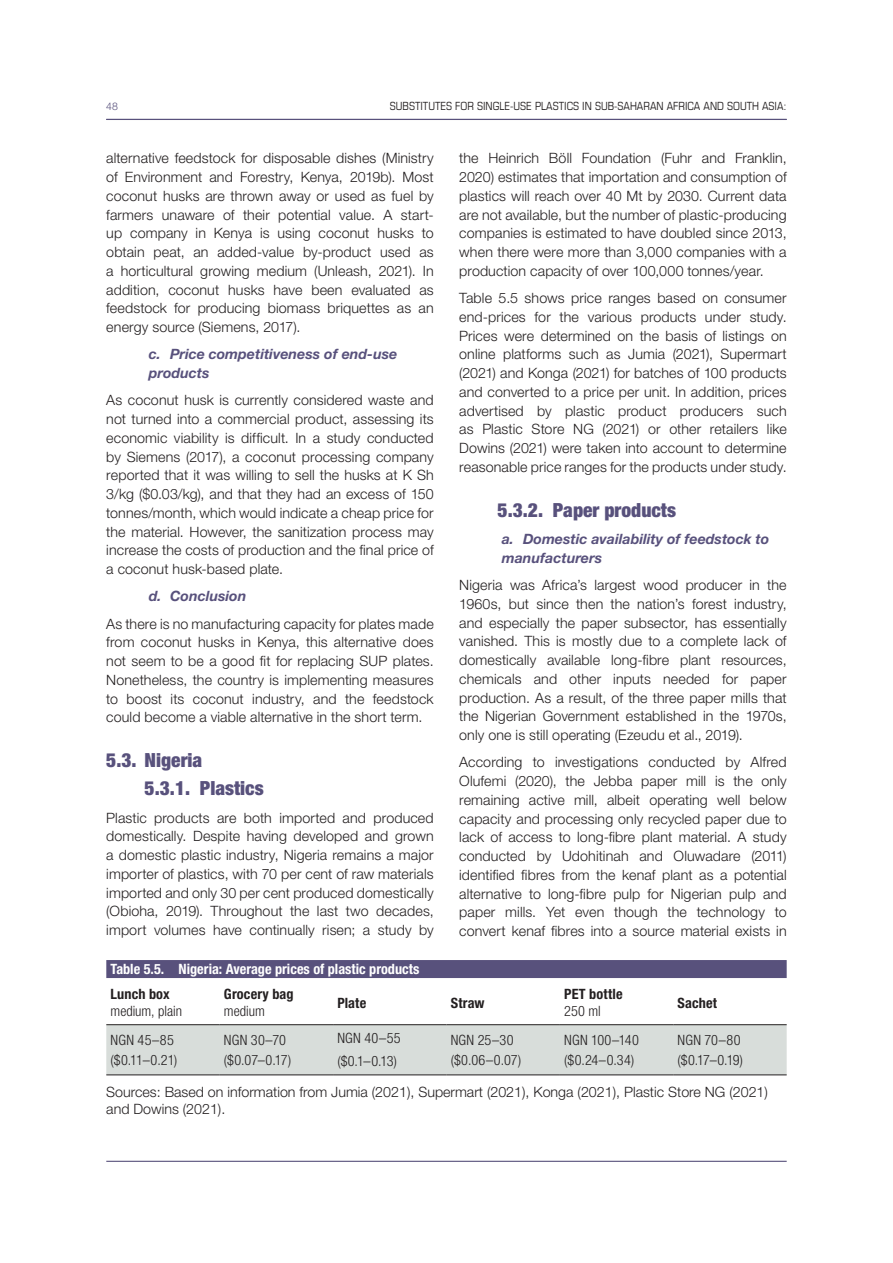
<style>
.page{position:relative;width:893px;height:1263px;background:#fff}
.page>*{position:absolute;margin:0;border:0;box-sizing:border-box;transform-origin:0 0}
.t1{font:900 condensed 19.5px "Helvetica Neue LT Std";color:#58517c}
.TEXTE_Light{font:300 14.25px/18.8px "Helvetica Neue LT Std";letter-spacing:.01em;color:#231f20;text-align:justify}
.TEXTE_Light-2{font:300 condensed 14.25px/17.2px "Helvetica Neue LT Std";letter-spacing:.005em;color:#231f20}
.Source{font:300 14.25px/17.1px "Helvetica Neue LT Std";color:#231f20}
.t2{font:italic 700 14.25px/18.8px "Helvetica Neue LT Std";color:#58517c}
.Table-numbering-1{font:700 condensed 14.25px "Helvetica Neue LT Std";color:#fff}
.TEXTE_Light-3{font:700 condensed 14.25px/17.2px "Helvetica Neue LT Std";letter-spacing:.01em;color:#231f20}
.t3{font:condensed 11.25px "Eurostile LT Std";color:#231f20}
.t4{font:300 10.5px "Helvetica Neue LT Std";color:#58517c}
.s1{font-weight:700}
.s2{font-weight:300}
</style>
<div class="page">
<hr style="left:106px;top:1161px;width:681px;height:1px;background:#58517c">
<hr style="left:106px;top:119px;width:681px;height:1px;background:#58517c">
<div style="left:106px;top:960px;width:681px;height:18px;background:#58517c"></div>
<div style="left:106px;top:1025px;width:681px;height:49px;background:#d8ddda"></div>
<hr style="left:106px;top:1074px;width:114px;height:1px;background:#231f20">
<hr style="left:220px;top:1074px;width:113px;height:1px;background:#231f20">
<hr style="left:333px;top:1074px;width:113px;height:1px;background:#231f20">
<hr style="left:446px;top:1074px;width:114px;height:1px;background:#231f20">
<hr style="left:560px;top:1074px;width:113px;height:1px;background:#231f20">
<hr style="left:673px;top:1074px;width:114px;height:1px;background:#231f20">
<hr style="left:106px;top:1024px;width:114px;height:1px;background:#231f20">
<hr style="left:220px;top:1024px;width:113px;height:1px;background:#231f20">
<hr style="left:333px;top:1024px;width:113px;height:1px;background:#231f20">
<hr style="left:446px;top:1024px;width:114px;height:1px;background:#231f20">
<hr style="left:560px;top:1024px;width:113px;height:1px;background:#231f20">
<hr style="left:673px;top:1024px;width:114px;height:1px;background:#231f20">
<p class="t4" style="left:106px;top:99px;width:13px">48</p>
<p class="t3" style="left:390px;top:100px;width:398px">SUBSTITUTES FOR SINGLE-USE PLASTICS IN SUB-SAHARAN AFRICA AND SOUTH ASIA:</p>
<p class="TEXTE_Light" style="left:106px;top:149px;width:329px">alternative feedstock for disposable dishes (Ministry of Environment and Forestry, Kenya, 2019b). Most coconut husks are thrown away or used as fuel by farmers unaware of their potential value. A start&shy;up company in Kenya is using coconut husks to obtain peat, an added-value by-product used as a horticultural growing medium (Unleash, 2021). In addition, coconut husks have been evaluated as feedstock for producing biomass briquettes as an energy source (Siemens, 2017).</p>
<p class="t2" style="left:149px;top:344px;width:250px">c. Price competitiveness of end-use products</p>
<p class="TEXTE_Light" style="left:106px;top:391px;width:329px">As coconut husk is currently considered waste and not turned into a commercial product, assessing its economic viability is difficult. In a study conducted by Siemens (2017), a coconut processing company reported that it was willing to sell the husks at K Sh 3/kg ($0.03/kg), and that they had an excess of 150 tonnes/month, which would indicate a cheap price for the material. However, the sanitization process may increase the costs of production and the final price of a coconut husk-based plate.</p>
<p class="t2" style="left:149px;top:586px;width:99px">d. Conclusion</p>
<p class="TEXTE_Light" style="left:106px;top:614px;width:329px">As there is no manufacturing capacity for plates made from coconut husks in Kenya, this alternative does not seem to be a good fit for replacing SUP plates.<br>Nonetheless, the country is implementing measures to boost its coconut industry, and the feedstock could become a viable alternative in the short term.</p>
<p class="t1" style="left:106px;top:748px;width:98px">5.3. Nigeria</p>
<p class="t1" style="left:145px;top:776px;width:121px">5.3.1. Plastics</p>
<p class="TEXTE_Light" style="left:106px;top:808px;width:329px">Plastic products are both imported and produced domestically. Despite having developed and grown a domestic plastic industry, Nigeria remains a major importer of plastics, with 70 per cent of raw materials imported and only 30 per cent produced domestically (Obioha, 2019). Throughout the last two decades, import volumes have continually risen; a study by</p>
<p class="TEXTE_Light" style="left:459px;top:149px;width:329px">the Heinrich Böll Foundation (Fuhr and Franklin, 2020) estimates that importation and consumption of plastics will reach over 40 Mt by 2030. Current data are not available, but the number of plastic-producing companies is estimated to have doubled since 2013, when there were more than 3,000 companies with a production capacity of over 100,000 tonnes/year.</p>
<p class="TEXTE_Light" style="left:459px;top:288px;width:329px">Table 5.5 shows price ranges based on consumer end-prices for the various products under study.<br>Prices were determined on the basis of listings on online platforms such as Jumia (2021), Supermart (2021) and Konga (2021) for batches of 100 products and converted to a price per unit. In addition, prices advertised by plastic product producers such as Plastic Store NG (2021) or other retailers like Dowins (2021) were taken into account to determine reasonable price ranges for the products under study.</p>
<p class="t1" style="left:497px;top:498px;width:180px">5.3.2. Paper products</p>
<p class="t2" style="left:502px;top:529px;width:269px">a. Domestic availability of feedstock to manufacturers</p>
<p class="TEXTE_Light" style="left:459px;top:575px;width:329px">Nigeria was Africa’s largest wood producer in the 1960s, but since then the nation’s forest industry, and especially the paper subsector, has essentially vanished. This is mostly due to a complete lack of domestically available long-fibre plant resources, chemicals and other inputs needed for paper production. As a result, of the three paper mills that the Nigerian Government established in the 1970s, only one is still operating (Ezeudu et al., 2019).</p>
<p class="TEXTE_Light" style="left:459px;top:753px;width:329px">According to investigations conducted by Alfred Olufemi (2020), the Jebba paper mill is the only remaining active mill, albeit operating well below capacity and processing only recycled paper due to lack of access to long-fibre plant material. A study conducted by Udohitinah and Oluwadare (2011) identified fibres from the kenaf plant as a potential alternative to long-fibre pulp for Nigerian pulp and paper mills. Yet even though the technology to convert kenaf fibres into a source material exists in</p>
<p class="Table-numbering-1" style="left:111px;top:960px;width:310px">Table 5.5. Nigeria: Average prices of plastic products</p>
<p class="TEXTE_Light-2" style="left:111px;top:985px;width:73px"><span class="s1">Lunch box </span>medium, plain</p>
<p class="TEXTE_Light-3" style="left:224px;top:985px;width:71px">Grocery bag <span class="s2">medium</span></p>
<p class="TEXTE_Light-3" style="left:337px;top:994px;width:30px">Plate</p>
<p class="TEXTE_Light-3" style="left:451px;top:994px;width:35px">Straw</p>
<p class="TEXTE_Light-3" style="left:564px;top:985px;width:60px">PET bottle</p>
<p class="TEXTE_Light-2" style="left:564px;top:1002px;width:38px">250 ml</p>
<p class="TEXTE_Light-3" style="left:677px;top:994px;width:41px">Sachet</p>
<p class="TEXTE_Light-2" style="left:337px;top:1029px;width:65px">NGN 40–55</p>
<p class="TEXTE_Light-2" style="left:337px;top:1052px;width:61px">($0.1–0.13)</p>
<p class="TEXTE_Light-2" style="left:677px;top:1031px;width:64px">NGN 70–80</p>
<p class="TEXTE_Light-2" style="left:677px;top:1051px;width:67px">($0.17–0.19)</p>
<p class="Source" style="left:106px;top:1083px;width:663px">Sources: Based on information from Jumia (2021), Supermart (2021), Konga (2021), Plastic Store NG (2021) and Dowins (2021).</p>
<p class="TEXTE_Light-2" style="left:111px;top:1031px;width:65px">NGN 45–85</p>
<p class="TEXTE_Light-2" style="left:111px;top:1051px;width:68px">($0.11–0.21)</p>
<p class="TEXTE_Light-2" style="left:224px;top:1031px;width:64px">NGN 30–70</p>
<p class="TEXTE_Light-2" style="left:224px;top:1051px;width:69px">($0.07–0.17)</p>
<p class="TEXTE_Light-2" style="left:451px;top:1031px;width:64px">NGN 25–30</p>
<p class="TEXTE_Light-2" style="left:451px;top:1051px;width:72px">($0.06–0.07)</p>
<p class="TEXTE_Light-2" style="left:564px;top:1031px;width:76px">NGN 100–140</p>
<p class="TEXTE_Light-2" style="left:564px;top:1051px;width:72px">($0.24–0.34)</p>
</div>
